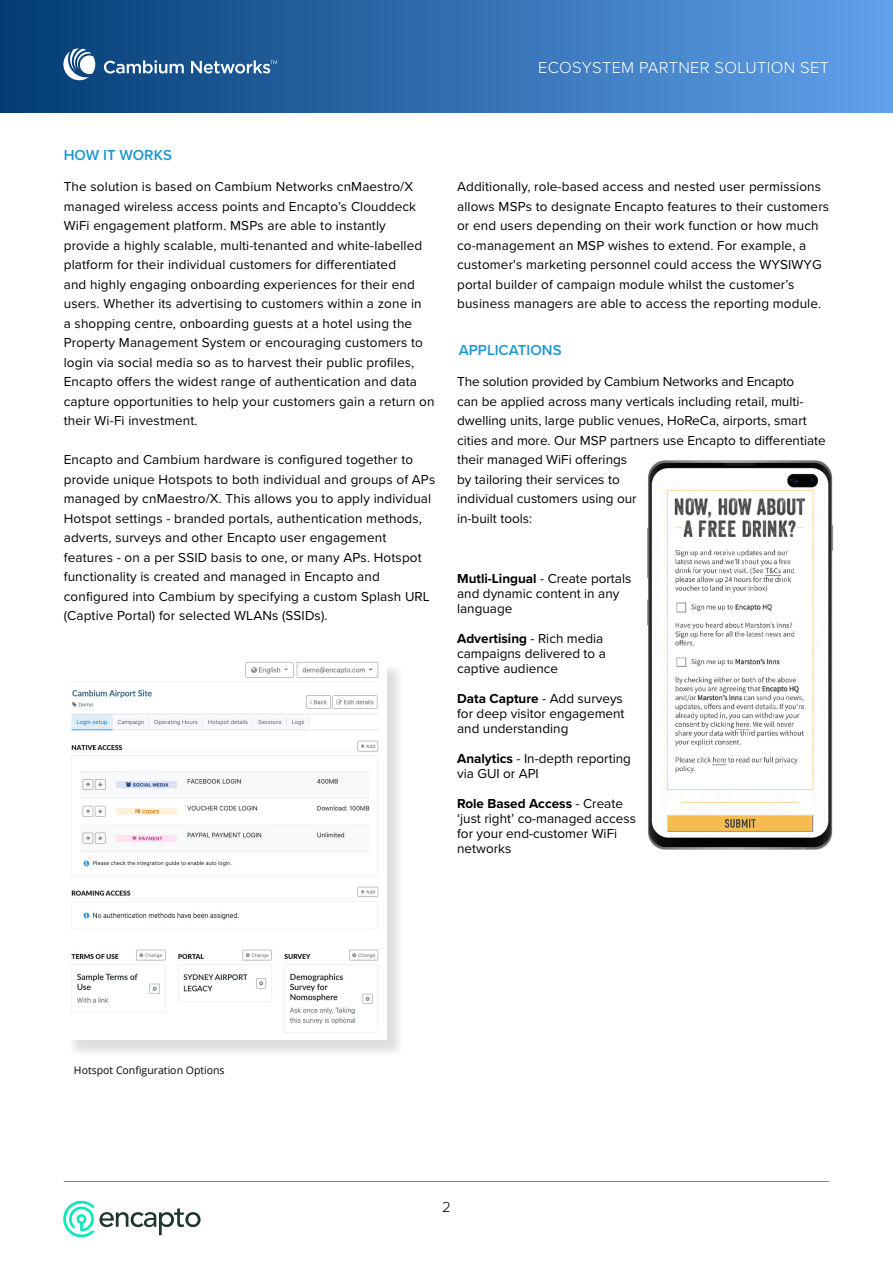
<style>
.page{position:relative;width:893px;height:1263px;background:#fff}
.page>*{position:absolute;margin:0;border:0;box-sizing:border-box;transform-origin:0 0}
.t1{font:18px "Proxima Nova";letter-spacing:.14em;color:#fff}
.t2{font:300 16.5px "Proxima Nova";letter-spacing:.02em;color:#fff}
.t3{font:600 15px "Proxima Nova";color:#1c98d1}
.t4{font:300 15px "Proxima Nova";color:#000}
.t5{font:13.5px/19.5px "Proxima Nova";letter-spacing:.01em;color:#000}
.t6{font:10.5px "Open Sans";color:#000}
.s1{font-weight:700}
</style>
<div class="page">
<hr style="left:64px;top:1181px;width:765px;height:1px;background:#000">
<div style="left:0;top:0;width:893px;height:113px;background:linear-gradient(to right,#023c73,#62a0eb)"></div>
<svg style="left:104px;top:60px;width:223px;height:24px;background:#3b6da0"></svg>
<svg style="left:53px;top:48px;width:42px;height:45px"></svg>
<svg style="left:63px;top:1200px;width:138px;height:37px"></svg>
<div style="left:66px;top:662px;width:340px;height:396px;background:#000;opacity:.13"></div>
<img style="left:66px;top:661px;width:321px;height:379px">
<img style="left:647px;top:460px;width:187px;height:390px">
<p class="t2" style="left:538px;top:55px;width:292px">ECOSYSTEM PARTNER SOLUTION SET</p>
<h1 class="t1" style="left:709px;top:65px;width:126px">DATA SHEET</h1>
<p class="t3" style="left:64px;top:144px;width:110px">HOW IT WORKS</p>
<p class="t5" style="left:64px;top:176px;width:372px">The solution is based on Cambium Networks cnMaestro/X managed wireless access points and Encapto’s Clouddeck WiFi engagement platform. MSPs are able to instantly provide a highly scalable, multi-tenanted and white-labelled platform for their individual customers for differentiated<br>and highly engaging onboarding experiences for their end users. Whether its advertising to customers within a zone in<br>a shopping centre, onboarding guests at a hotel using the Property Management System or encouraging customers to login via social media so as to harvest their public profiles, Encapto offers the widest range of authentication and data capture opportunities to help your customers gain a return on their Wi-Fi investment.</p>
<p class="t5" style="left:64px;top:449px;width:373px">Encapto and Cambium hardware is configured together to provide unique Hotspots to both individual and groups of APs managed by cnMaestro/X. This allows you to apply individual Hotspot settings - branded portals, authentication methods, adverts, surveys and other Encapto user engagement features - on a per SSID basis to one, or many APs. Hotspot functionality is created and managed in Encapto and configured into Cambium by specifying a custom Splash URL (Captive Portal) for selected WLANs (SSIDs).</p>
<p class="t5" style="left:457px;top:176px;width:374px">Additionally, role-based access and nested user permissions allows MSPs to designate Encapto features to their customers or end users depending on their work function or how much co-management an MSP wishes to extend. For example, a customer's marketing personnel could access the WYSIWYG portal builder of campaign module whilst the customer’s business managers are able to access the reporting module.</p>
<p class="t3" style="left:459px;top:339px;width:104px">APPLICATIONS</p>
<p class="t5" style="left:457px;top:371px;width:370px">The solution provided by Cambium Networks and Encapto<br>can be applied across many verticals including retail, multi&shy;dwelling units, large public venues, HoReCa, airports, smart cities and more. Our MSP partners use Encapto to differentiate their managed WiFi offerings<br>by tailoring their services to<br>individual customers using our<br>in-built tools:</p>
<p class="t5" style="left:457px;top:570px;width:176px;line-height:15px"><span class="s1">Mutli-Lingual</span> - Create portals and dynamic content in any language</p>
<p class="t5" style="left:457px;top:630px;width:150px;line-height:15px"><span class="s1">Advertising</span> - Rich media campaigns delivered to a captive audience</p>
<p class="t5" style="left:457px;top:690px;width:169px;line-height:15px"><span class="s1">Data Capture</span> - Add surveys for deep visitor engagement and understanding</p>
<p class="t5" style="left:457px;top:750px;width:175px;line-height:15px"><span class="s1">Analytics</span> - In-depth reporting via GUI or API</p>
<p class="t5" style="left:457px;top:795px;width:180px;line-height:15px"><span class="s1">Role Based Access</span> - Create ‘just right’ co-managed access for your end-customer WiFi networks</p>
<p class="t6" style="left:74px;top:1063px;width:152px">Hotspot Configuration Options</p>
<p class="t4" style="left:442px;top:1195px;width:10px">2</p>
</div>
